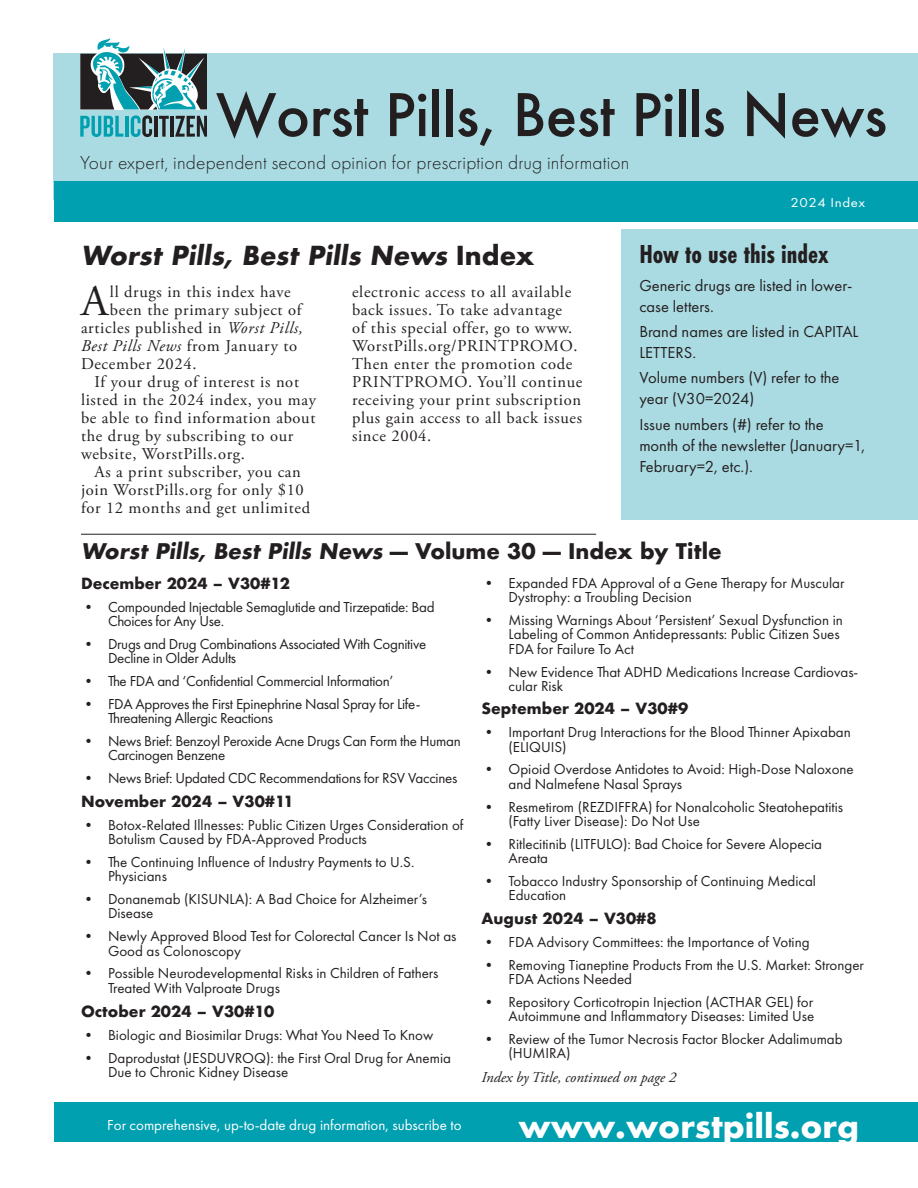
<style>
.page{position:relative;width:918px;height:1188px;background:#fff}
.page>*{position:absolute;margin:0;border:0;box-sizing:border-box;transform-origin:0 0}
.t1{font:500 57px "Futura";letter-spacing:-.01em;color:#231f20}
.body-drop{font:43.65px "Adobe Garamond Pro";color:#231f20}
.t2{font:700 31.5px "Futura";color:#fff}
.big-sub{font:700 27px "Futura PT Cond";color:#231f20}
.Headlines{font:700 25.5px "Futura";color:#231f20}
.Headlines-2{font:700 21px "Futura";color:#231f20}
.Headlines-3{font:300 19.5px "Futura PT";letter-spacing:.01em;color:#231f20}
.body-drop-2{font:16.5px/18px "Adobe Garamond Pro";letter-spacing:.04em;color:#231f20}
.graphic{font:16.5px/21px "Futura PT";color:#231f20}
.body-drop-3{font:italic 16.5px "Adobe Garamond Pro";letter-spacing:.04em;color:#231f20}
.t3{font:15px/14.2px "Futura PT";color:#231f20}
.t4{font:15px/14.2px "Futura PT";letter-spacing:-.02em;color:#231f20}
.Index-Hed{font:700 15px "Futura";color:#231f20}
.t5{font:15px "Futura PT";color:#fff}
.t6{font:italic 15px "Adobe Garamond Pro";color:#231f20}
.t7{font:13.5px "Futura PT";letter-spacing:.04em;color:#fff;scale:1.1 1}
.s1{font-style:italic}
.s2{font-style:normal}
</style>
<div class="page">
<div style="left:53px;top:54px;width:865px;height:146px;background:#aadbe2"></div>
<svg style="left:80px;top:38px;width:127px;height:99px"></svg>
<div style="left:621px;top:230px;width:297px;height:290px;background:#aadbe2"></div>
<div style="left:54px;top:1102px;width:864px;height:39px;background:#00a0b0"></div>
<div style="left:54px;top:181px;width:864px;height:41px;background:#00a0b0"></div>
<hr style="left:81px;top:534px;width:515px;height:1px;background:#231f20">
<p class="t1" style="left:216px;top:76px;width:673px">Worst Pills, Best Pills News</p>
<p class="Headlines-3" style="left:80px;top:151px;width:551px">Your expert, independent second opinion for prescription drug information</p>
<p class="Headlines" style="left:81px;top:237px;width:455px">Worst Pills, Best Pills News I n d ex</p>
<p class="body-drop" style="left:81px;top:275px;width:29px">A</p>
<p class="body-drop-2" style="left:110px;top:283px;width:182px">ll drugs in this index have</p>
<p class="body-drop-2" style="left:110px;top:301px;width:193px">been the primary subject of</p>
<p class="body-drop-2" style="left:81px;top:319px;width:224px">articles published in <span class="s1">Worst Pills,</span></p>
<p class="body-drop-3" style="left:81px;top:336px;width:218px">Best Pills News <span class="s2">from January to</span></p>
<p class="body-drop-2" style="left:81px;top:355px;width:117px">December 2024.</p>
<p class="body-drop-2" style="left:81px;top:373px;width:237px;text-indent:14px">If your drug of interest is not listed in the 2024 index, you may be able to find information about the drug by subscribing to our website, WorstPills.org.</p>
<p class="body-drop-2" style="left:81px;top:463px;width:231px;text-align:center">As a print subscriber, you can join WorstPills.org for only $10 for 12 months and get unlimited</p>
<p class="body-drop-2" style="left:352px;top:283px;width:232px">electronic access to all available back issues. To take advantage<br>of this special offer, go to www.<br>WorstPills.org/PRINTPROMO.<br>Then enter the promotion code<br>PRINTPROMO. You’ll continue receiving your print subscription plus gain access to all back issues since 2004.</p>
<p class="t7" style="left:790px;top:195px;width:70px">2024 Index</p>
<p class="big-sub" style="left:639px;top:238px;width:191px">How to use this index</p>
<p class="graphic" style="left:639px;top:275px;width:215px">Generic drugs are listed in lower&shy;case letters.</p>
<p class="graphic" style="left:639px;top:321px;width:221px">Brand names are listed in CAPITAL<br>LETTERS.</p>
<p class="graphic" style="left:639px;top:367px;width:202px">Volume numbers (V) refer to the year (V30=2024)</p>
<p class="graphic" style="left:639px;top:414px;width:227px">Issue numbers (#) refer to the month of the newsletter (January=1,<br>February=2, etc.).</p>
<p class="Headlines-2" style="left:81px;top:536px;width:642px">Worst Pills, Best Pills News — Vo l u m e 3 0 — I n d ex by T i t l e</p>
<p class="Index-Hed" style="left:81px;top:573px;width:211px">December 2024 – V30#12</p>
<p class="t4" style="left:108px;top:600px;width:328px;text-indent:-27px">• Compounded Injectable Semaglutide and Tirzepatide: Bad<br>Choices for Any Use.</p>
<p class="t4" style="left:108px;top:637px;width:320px;text-indent:-27px">• Drugs and Drug Combinations Associated With Cognitive<br>Decline in Older Adults</p>
<p class="t4" style="left:81px;top:674px;width:314px">• The FDA and ‘Confidential Commercial Information’</p>
<p class="t4" style="left:108px;top:697px;width:314px;text-indent:-27px">• FDA Approves the First Epinephrine Nasal Spray for Life-<br>Threatening Allergic Reactions</p>
<p class="t4" style="left:108px;top:734px;width:354px;text-indent:-27px">• News Brief: Benzoyl Peroxide Acne Drugs Can Form the Human<br>Carcinogen Benzene</p>
<p class="t4" style="left:81px;top:771px;width:378px">• News Brief: Updated CDC Recommendations for RSV Vaccines</p>
<p class="Index-Hed" style="left:81px;top:790px;width:214px">November 2024 – V30#11</p>
<p class="t3" style="left:108px;top:818px;width:357px;text-indent:-27px">• Botox-Related Illnesses: Public Citizen Urges Consideration of<br>Botulism Caused by FDA-Approved Products</p>
<p class="t3" style="left:108px;top:855px;width:308px;text-indent:-27px">• The Continuing Influence of Industry Payments to U.S.<br>Physicians</p>
<p class="t3" style="left:108px;top:892px;width:321px;text-indent:-27px">• Donanemab (KISUNLA): A Bad Choice for Alzheimer’s<br>Disease</p>
<p class="t3" style="left:108px;top:929px;width:350px;text-indent:-27px">• Newly Approved Blood Test for Colorectal Cancer Is Not as<br>Good as Colonoscopy</p>
<p class="t3" style="left:108px;top:966px;width:332px;line-height:15px;text-indent:-27px">• Possible Neurodevelopmental Risks in Children of Fathers<br>Treated With Valproate Drugs</p>
<p class="Index-Hed" style="left:81px;top:1001px;width:195px">October 2024 – V30#10</p>
<p class="t3" style="left:81px;top:1028px;width:354px">• Biologic and Biosimilar Drugs: What You Need To Know</p>
<p class="t3" style="left:108px;top:1051px;width:345px;text-indent:-27px">• Daprodustat (JESDUVROQ): the First Oral Drug for Anemia<br>Due to Chronic Kidney Disease</p>
<p class="t3" style="left:508px;top:576px;width:338px;text-indent:-27px">• Expanded FDA Approval of a Gene Therapy for Muscular<br>Dystrophy: a Troubling Decision</p>
<p class="t3" style="left:508px;top:613px;width:336px;text-indent:-27px">• Missing Warnings About ‘Persistent’ Sexual Dysfunction in<br>Labeling of Common Antidepressants: Public Citizen Sues<br>FDA for Failure To Act</p>
<p class="t3" style="left:508px;top:664px;width:351px;text-indent:-27px">• New Evidence That ADHD Medications Increase Cardiovas&shy;cular Risk</p>
<p class="Index-Hed" style="left:482px;top:698px;width:208px">September 2024 – V30#9</p>
<p class="t3" style="left:508px;top:725px;width:344px;text-indent:-27px">• Important Drug Interactions for the Blood Thinner Apixaban (ELIQUIS)</p>
<p class="t3" style="left:508px;top:762px;width:347px;text-indent:-27px">• Opioid Overdose Antidotes to Avoid: High-Dose Naloxone and Nalmefene Nasal Sprays</p>
<p class="t3" style="left:508px;top:799px;width:336px;text-indent:-27px">• Resmetirom (REZDIFFRA) for Nonalcoholic Steatohepatitis (Fatty Liver Disease): Do Not Use</p>
<p class="t3" style="left:508px;top:837px;width:315px;text-indent:-27px">• Ritlecitinib (LITFULO): Bad Choice for Severe Alopecia<br>Areata</p>
<p class="t3" style="left:508px;top:874px;width:309px;text-indent:-27px">• Tobacco Industry Sponsorship of Continuing Medical<br>Education</p>
<p class="Index-Hed" style="left:482px;top:907px;width:177px">August 2024 – V30#8</p>
<p class="t3" style="left:482px;top:934px;width:330px">• FDA Advisory Committees: the Importance of Voting</p>
<p class="t3" style="left:508px;top:957px;width:357px;text-indent:-27px">• Removing Tianeptine Products From the U.S. Market: Stronger<br>FDA Actions Needed</p>
<p class="t3" style="left:482px;top:994px;width:334px;text-align:right">• Repository Corticotropin Injection (ACTHAR GEL) for<br>Autoimmune and Inflammatory Diseases: Limited Use</p>
<p class="t3" style="left:508px;top:1032px;width:336px;text-indent:-27px">• Review of the Tumor Necrosis Factor Blocker Adalimumab (HUMIRA)</p>
<p class="t6" style="left:482px;top:1068px;width:196px">Index by Title, continued on page 2</p>
<p class="t5" style="left:107px;top:1117px;width:356px">For comprehensive, up-to-date drug information, subscribe to</p>
<p class="t2" style="left:518px;top:1103px;width:342px">www.worstpills.org</p>
</div>
